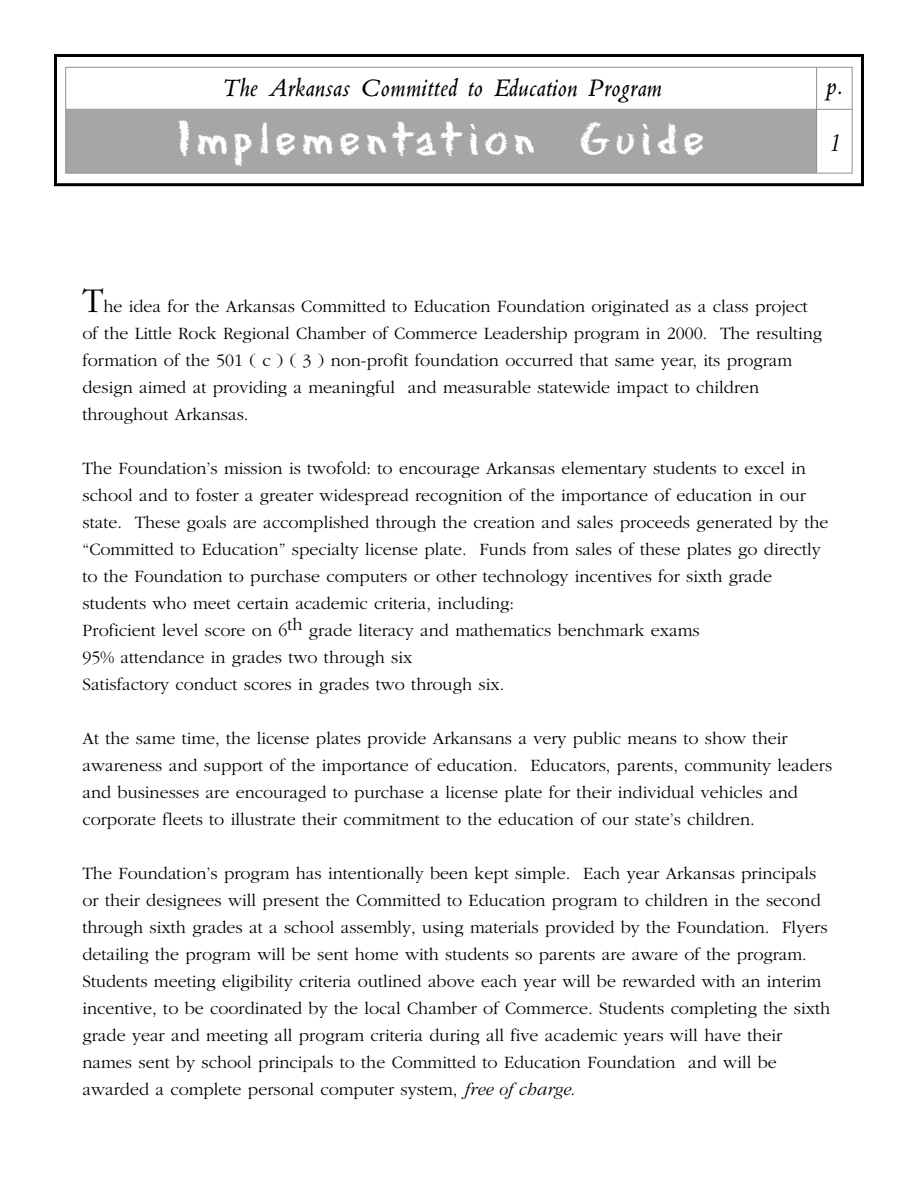
<style>
.page{position:relative;width:918px;height:1188px;background:#fff}
.page>*{position:absolute;margin:0;border:0;box-sizing:border-box;transform-origin:0 0}
.t1{font:42.6px "Eraser Dust";letter-spacing:.13em;color:#fff}
.t2{font:italic 27px "Blado";color:#000}
.t3{font:300 18px/27px "Garamond";color:#000}
.s1{font-size:36px}
.s2{font-style:italic}
</style>
<div class="page">
<div style="left:54px;top:54px;width:810px;height:132px;border:3px solid #000"></div>
<div style="left:66px;top:110px;width:750px;height:63px;background:#a6a6a6"></div>
<div style="left:65px;top:67px;width:788px;height:107px;border:1px solid #909090"></div>
<hr style="left:816px;top:67px;width:1px;height:106px;background:#909090">
<hr style="left:66px;top:109px;width:786px;height:1px;background:#909090">
<h2 class="t2" style="left:221px;top:77px;width:443px">The Arkansas Committed to Education Program</h2>
<h1 class="t1" style="left:177px;top:116px;width:529px">Implementation Guide</h1>
<h2 class="t2" style="left:827px;top:75px;width:18px">p.</h2>
<h2 class="t2" style="left:829px;top:132px;width:12px">1</h2>
<p class="t3" style="left:82px;top:294px;width:741px"><span class="s1">T</span>he idea for the Arkansas Committed to Education Foundation originated as a class project of the Little Rock Regional Chamber of Commerce Leadership program in 2000. The resulting formation of the 501 ( c ) ( 3 ) non-profit foundation occurred that same year, its program design aimed at providing a meaningful and measurable statewide impact to children throughout Arkansas.</p>
<p class="t3" style="left:82px;top:456px;width:748px">The Foundation’s mission is twofold: to encourage Arkansas elementary students to excel in school and to foster a greater widespread recognition of the importance of education in our state. These goals are accomplished through the creation and sales proceeds generated by the “Committed to Education” specialty license plate. Funds from sales of these plates go directly to the Foundation to purchase computers or other technology incentives for sixth grade students who meet certain academic criteria, including:<br>Proficient level score on 6th grade literacy and mathematics benchmark exams<br>95% attendance in grades two through six<br>Satisfactory conduct scores in grades two through six.</p>
<p class="t3" style="left:82px;top:726px;width:751px">At the same time, the license plates provide Arkansans a very public means to show their awareness and support of the importance of education. Educators, parents, community leaders and businesses are encouraged to purchase a license plate for their individual vehicles and corporate fleets to illustrate their commitment to the education of our state’s children.</p>
<p class="t3" style="left:82px;top:861px;width:749px">The Foundation’s program has intentionally been kept simple. Each year Arkansas principals or their designees will present the Committed to Education program to children in the second through sixth grades at a school assembly, using materials provided by the Foundation. Flyers detailing the program will be sent home with students so parents are aware of the program.<br>Students meeting eligibility criteria outlined above each year will be rewarded with an interim incentive, to be coordinated by the local Chamber of Commerce. Students completing the sixth grade year and meeting all program criteria during all five academic years will have their names sent by school principals to the Committed to Education Foundation and will be awarded a complete personal computer system, <span class="s2">free of charge</span>.</p>
</div>
